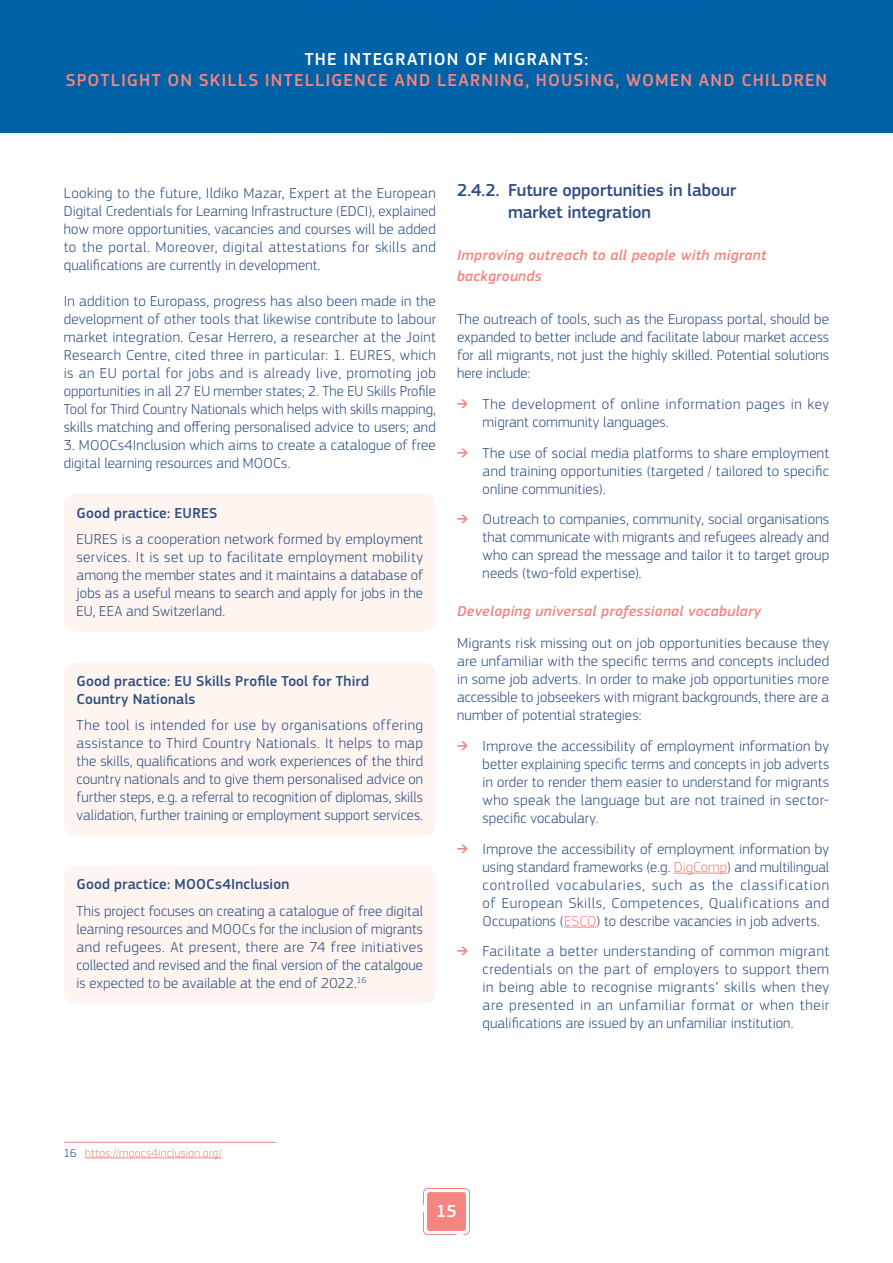
<style>
.page{position:relative;width:893px;height:1263px;background:#fff}
.page>*{position:absolute;margin:0;border:0;box-sizing:border-box;transform-origin:0 0}
.t1{font:500 18px "EC Square Sans Pro";letter-spacing:.065em;color:#f48580}
.t2{font:500 18px/21.6px "EC Square Sans Pro";letter-spacing:-.005em;color:#2e4e82}
.t3{font:500 18px "EC Square Sans Pro";letter-spacing:.065em;color:#fff}
.Body{font:300 15px/18px "EC Square Sans Pro";letter-spacing:.01em;color:#2e4e82;text-align:justify}
.Title_box_blue{font:500 15px/18px "EC Square Sans Pro";letter-spacing:.01em;color:#2e4e82}
.H4_Subtitle_salmon_i{font:italic 500 15px/21px "EC Square Sans Pro";letter-spacing:.02em;color:#f48580}
.Body-2{font:300 15px/18px "EC Square Sans Pro";letter-spacing:.03em;color:#2e4e82}
.Footnotes{font:300 12px "EC Square Sans Pro";letter-spacing:.015em;color:#f48580}
.s1{font-weight:400;color:#f48580}
.s2{color:#f48580}
.s3{color:#2e4e82}
</style>
<div class="page">
<div style="left:0;top:0;width:893px;height:133px;background:#0062a6"></div>
<div style="left:64px;top:493px;width:372px;height:138px;background:#fef4f0;border-radius:13px"></div>
<div style="left:64px;top:663px;width:372px;height:173px;background:#fef4f0;border-radius:13px"></div>
<div style="left:64px;top:865px;width:372px;height:139px;background:#fef4f0;border-radius:13px"></div>
<svg style="left:423px;top:1188px;width:47px;height:47px"></svg>
<hr style="left:64px;top:1142px;width:212px;height:1px;background:#f48580">
<hr style="left:85px;top:1157px;width:137px;height:1px;background:#f48580">
<hr style="left:674px;top:873px;width:53px;height:1px;background:#f48580">
<hr style="left:564px;top:927px;width:32px;height:1px;background:#f48580">
<p class="t3" style="left:305px;top:48px;width:285px">THE INTEGRATION OF MIGRANTS:</p>
<p class="t1" style="left:66px;top:70px;width:763px">SPOTLIGHT ON SKILLS INTELLIGENCE AND LEARNING, HOUSING, WOMEN AND CHILDREN</p>
<p class="Body" style="left:64px;top:184px;width:374px">Looking to the future, Ildiko Mazar, Expert at the European Digital Credentials for Learning Infrastructure (EDCI), explained how more opportunities, vacancies and courses will be added to the portal. Moreover, digital attestations for skills and qualifications are currently in development.</p>
<p class="Body" style="left:64px;top:292px;width:374px">In addition to Europass, progress has also been made in the development of other tools that likewise contribute to labour market integration. Cesar Herrero, a researcher at the Joint Research Centre, cited three in particular: 1. EURES, which is an EU portal for jobs and is already live, promoting job opportunities in all 27 EU member states; 2. The EU Skills Profile Tool for Third Country Nationals which helps with skills mapping, skills matching and offering personalised advice to users; and</p>
<p class="Body" style="left:64px;top:436px;width:374px">3. MOOCs4Inclusion which aims to create a catalogue of free digital learning resources and MOOCs.</p>
<p class="Title_box_blue" style="left:77px;top:504px;width:142px">Good practice: EURES</p>
<p class="Body" style="left:77px;top:530px;width:348px">EURES is a cooperation network formed by employment services. It is set up to facilitate employment mobility among the member states and it maintains a database of jobs as a useful means to search and apply for jobs in the EU, EEA and Switzerland.</p>
<p class="Title_box_blue" style="left:77px;top:672px;width:294px">Good practice: EU Skills Profile Tool for Third<br>Country Nationals</p>
<p class="Body" style="left:77px;top:716px;width:348px">The tool is intended for use by organisations offering assistance to Third Country Nationals. It helps to map the skills, qualifications and work experiences of the third country nationals and to give them personalised advice on further steps, e.g. a referral to recognition of diplomas, skills validation, further training or employment support services.</p>
<p class="Title_box_blue" style="left:77px;top:875px;width:214px">Good practice: MOOCs4Inclusion</p>
<p class="Body" style="left:77px;top:901px;width:348px">This project focuses on creating a catalogue of free digital learning resources and MOOCs for the inclusion of migrants and refugees. At present, there are 74 free initiatives collected and revised and the final version of the catalgoue is expected to be available at the end of 2022.<sup>16</sup></p>
<p class="t2" style="left:508px;top:180px;width:230px;text-indent:-51px">2.4.2. Future opportunities in labour market integration</p>
<p class="H4_Subtitle_salmon_i" style="left:457px;top:245px;width:311px">Improving outreach to all people with migrant backgrounds</p>
<p class="Body" style="left:457px;top:310px;width:374px">The outreach of tools, such as the Europass portal, should be expanded to better include and facilitate labour market access for all migrants, not just the highly skilled. Potential solutions here include:</p>
<p class="Body-2" style="left:483px;top:395px;width:348px;text-indent:-26px"><span class="s1">➔</span> The development of online information pages in key migrant community languages.</p>
<p class="Body" style="left:483px;top:443px;width:348px;text-indent:-26px"><span class="s1">➔</span> The use of social media platforms to share employment and training opportunities (targeted / tailored to specific online communities).</p>
<p class="Body" style="left:483px;top:510px;width:348px;text-indent:-26px"><span class="s1">➔</span> Outreach to companies, community, social organisations that communicate with migrants and refugees already and who can spread the message and tailor it to target group needs (two-fold expertise).</p>
<p class="H4_Subtitle_salmon_i" style="left:457px;top:601px;width:306px">Developing universal professional vocabulary</p>
<p class="Body" style="left:457px;top:634px;width:374px">Migrants risk missing out on job opportunities because they are unfamiliar with the specific terms and concepts included in some job adverts. In order to make job opportunities more accessible to jobseekers with migrant backgrounds, there are a number of potential strategies:</p>
<p class="Body" style="left:483px;top:737px;width:348px;text-indent:-26px"><span class="s1">➔</span> Improve the accessibility of employment information by better explaining specific terms and concepts in job adverts in order to render them easier to understand for migrants who speak the language but are not trained in sector&shy;specific vocabulary.</p>
<p class="Body" style="left:483px;top:839px;width:348px;text-indent:-26px"><span class="s1">➔</span> Improve the accessibility of employment information by using standard frameworks (e.g. <span class="s2">DigComp</span>) and multilingual controlled vocabularies, such as the classification of European Skills, Competences, Qualifications and Occupations (<span class="s2">ESCO</span>) to describe vacancies in job adverts.</p>
<p class="Body" style="left:483px;top:942px;width:348px;text-indent:-26px"><span class="s1">➔</span> Facilitate a better understanding of common migrant credentials on the part of employers to support them in being able to recognise migrants’ skills when they are presented in an unfamiliar format or when their qualifications are issued by an unfamiliar institution.</p>
<p class="Footnotes" style="left:64px;top:1146px;width:159px"><span class="s3">16</span> https://moocs4inclusion.org/</p>
<p class="t3" style="left:436px;top:1201px;width:22px">15</p>
</div>
